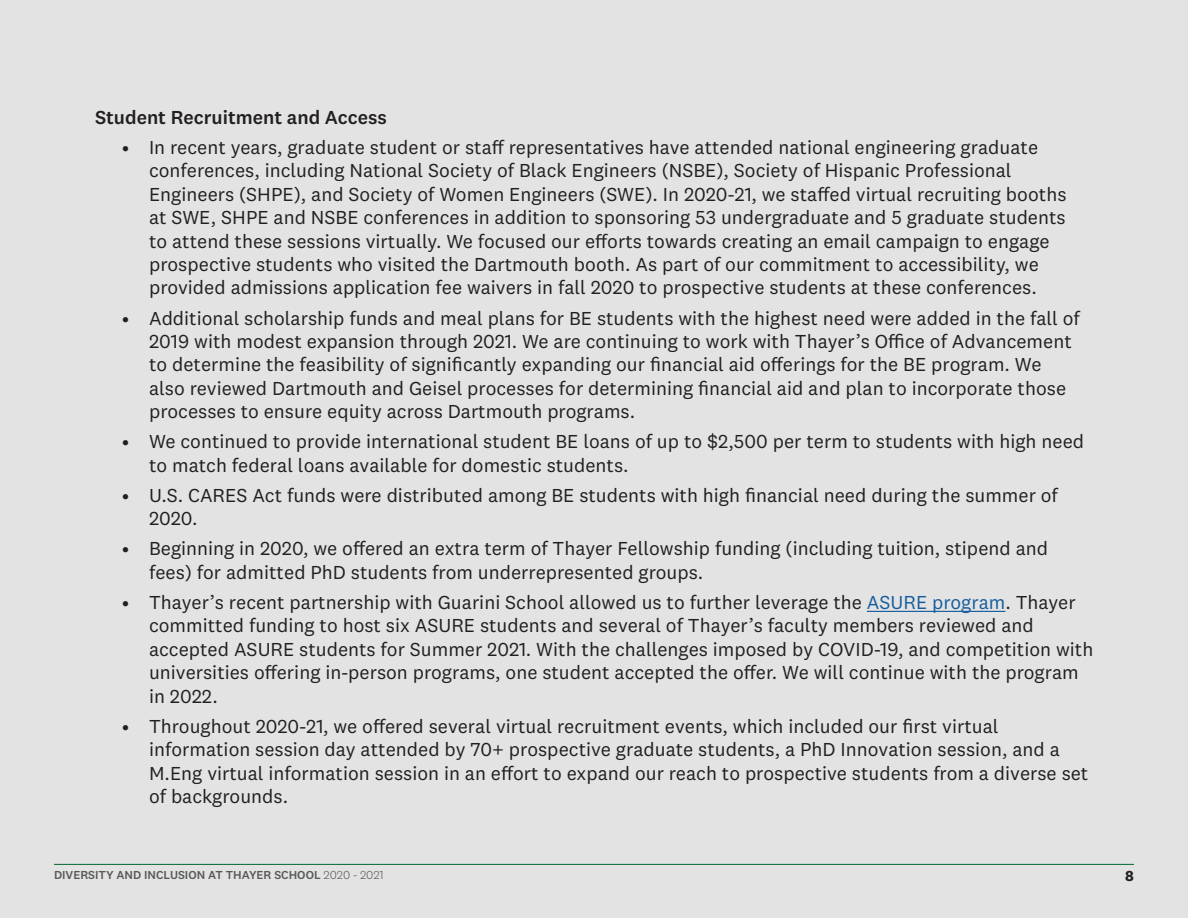
<style>
.page{position:relative;width:1188px;height:918px;background:#e2e3e2}
.page>*{position:absolute;margin:0;border:0;box-sizing:border-box;transform-origin:0 0}
.t1{font:19.5px/23.4px "National 2";color:#231f20}
.t2{font:500 19.5px "National 2";color:#231f20}
.t3{font:700 15px "National 2";color:#231f20}
.t4{font:500 12px "National 2";color:#57585a}
.s1{color:#175d9e}
.s2{font-weight:300}
</style>
<div class="page">
<hr style="left:54px;top:864px;width:1080px;height:1px;background:#00662d">
<hr style="left:867px;top:611px;width:138px;height:1px;background:#175d9e">
<p class="t2" style="left:95px;top:105px;width:293px">Student Recruitment and Access</p>
<p class="t1" style="left:149px;top:136px;width:919px;text-indent:-27px">• In recent years, graduate student or staff representatives have attended national engineering graduate conferences, including National Society of Black Engineers (NSBE), Society of Hispanic Professional Engineers (SHPE), and Society of Women Engineers (SWE). In 2020-21, we staffed virtual recruiting booths at SWE, SHPE and NSBE conferences in addition to sponsoring 53 undergraduate and 5 graduate students to attend these sessions virtually. We focused our efforts towards creating an email campaign to engage prospective students who visited the Dartmouth booth. As part of our commitment to accessibility, we provided admissions application fee waivers in fall 2020 to prospective students at these conferences.</p>
<p class="t1" style="left:149px;top:306px;width:932px;text-indent:-27px">• Additional scholarship funds and meal plans for BE students with the highest need were added in the fall of 2019 with modest expansion through 2021. We are continuing to work with Thayer’s Office of Advancement to determine the feasibility of significantly expanding our financial aid offerings for the BE program. We also reviewed Dartmouth and Geisel processes for determining financial aid and plan to incorporate those processes to ensure equity across Dartmouth programs.</p>
<p class="t1" style="left:149px;top:430px;width:937px;text-indent:-27px">• We continued to provide international student BE loans of up to $2,500 per term to students with high need to match federal loans available for domestic students.</p>
<p class="t1" style="left:149px;top:483px;width:910px;text-indent:-27px">• U.S. CARES Act funds were distributed among BE students with high financial need during the summer of<br>2020.</p>
<p class="t1" style="left:149px;top:537px;width:901px;text-indent:-27px">• Beginning in 2020, we offered an extra term of Thayer Fellowship funding (including tuition, stipend and fees) for admitted PhD students from underrepresented groups.</p>
<p class="t1" style="left:149px;top:590px;width:946px;text-indent:-27px">• Thayer’s recent partnership with Guarini School allowed us to further leverage the <span class="s1">ASURE program</span>. Thayer committed funding to host six ASURE students and several of Thayer’s faculty members reviewed and accepted ASURE students for Summer 2021. With the challenges imposed by COVID-19, and competition with universities offering in-person programs, one student accepted the offer. We will continue with the program in 2022.</p>
<p class="t1" style="left:149px;top:714px;width:941px;text-indent:-27px">• Throughout 2020-21, we offered several virtual recruitment events, which included our first virtual information session day attended by 70+ prospective graduate students, a PhD Innovation session, and a M.Eng virtual information session in an effort to expand our reach to prospective students from a diverse set of backgrounds.</p>
<p class="t4" style="left:54px;top:867px;width:331px">DIVERSITY AND INCLUSION AT THAYER SCHOOL <span class="s2">2020 - 2021</span></p>
<p class="t3" style="left:1125px;top:866px;width:10px">8</p>
</div>
